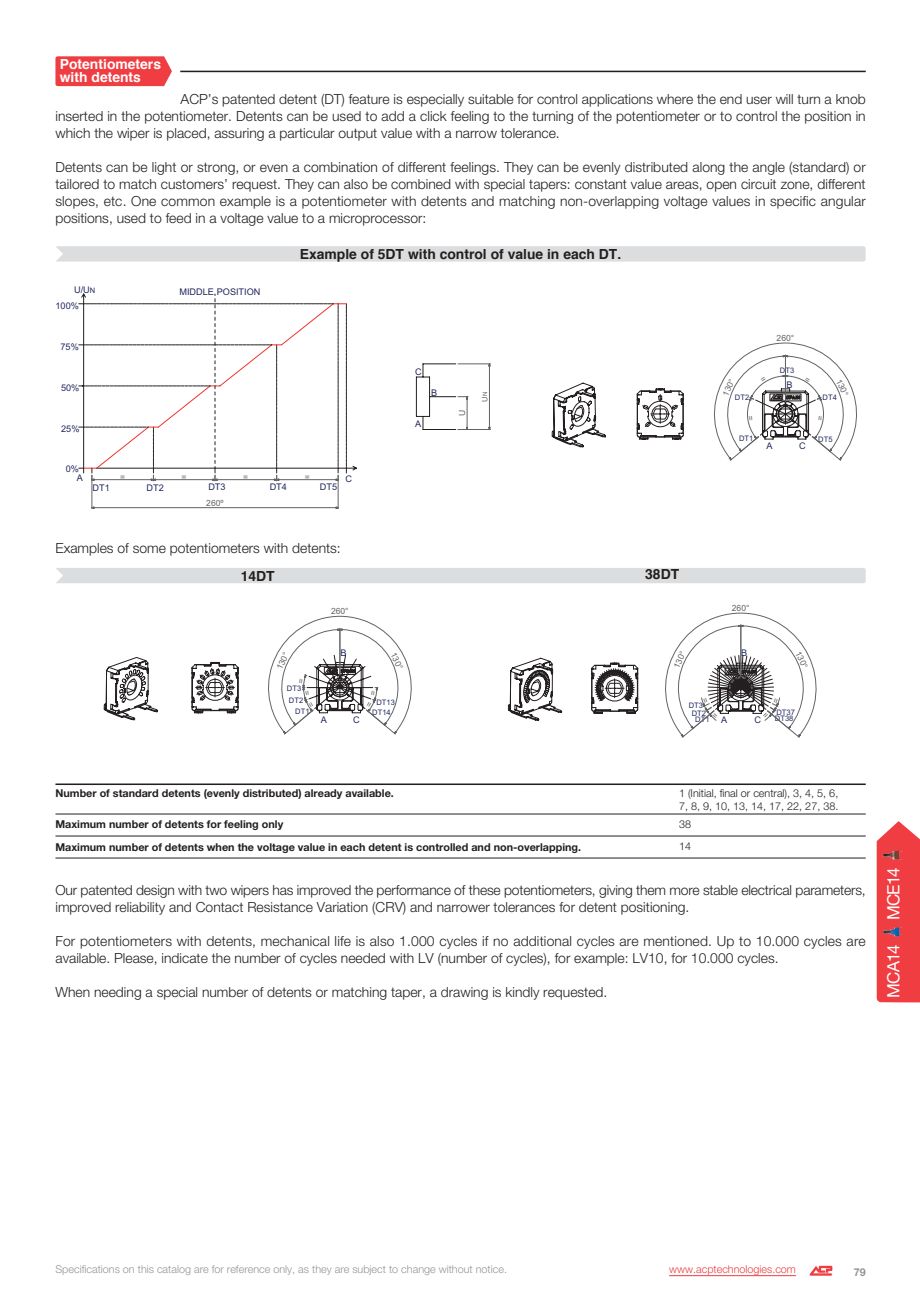
<style>
.page{position:relative;width:920px;height:1301px;background:#fff}
.page>*{position:absolute;margin:0;border:0;box-sizing:border-box;transform-origin:0 0}
.t1{font:16.97px "Helvetica Neue";letter-spacing:-.05em;color:#fff}
.t2{font:300 13.83px/17px "Helvetica Neue";color:#231f20;text-align:justify}
.t3{font:700 13.83px "Helvetica";color:#231f20}
.t4{font:700 13.83px/12.4px "Helvetica";color:#fff}
.t5{font:700 10.85px "Helvetica Neue";color:#231f20}
.t6{font:300 10.85px "Helvetica Neue";color:#939598}
.t7{font:300 10.85px/13px "Helvetica Neue";color:#231f20}
.t8{font:300 10.85px "Helvetica Neue";color:#ef3d42}
.t9{font:700 10.85px "Helvetica Neue";color:#939598}
.t10{font:9.1px "Arial";color:#22295d}
.t11{font:8.58px "Arial";letter-spacing:.005em;color:#626365}
.t12{font:7.52px "Arial";letter-spacing:.01em;color:#22295d}
.t13{font:7.52px "Arial";color:#626365}
.s1{font-size:7.52px}
.s2{font-size:6.12px}
</style>
<div class="page">
<svg style="left:55px;top:56px;width:117px;height:30px;background:#ef464b"></svg>
<hr style="left:180px;top:71px;width:685px;height:1px;background:#231f20">
<svg style="left:809px;top:1265px;width:23px;height:10px"></svg>
<hr style="left:669px;top:1275px;width:127px;height:1px;background:#ef3d42">
<svg style="left:416px;top:363px;width:74px;height:67px"></svg>
<svg style="left:79px;top:293px;width:278px;height:215px"></svg>
<div style="left:56px;top:568px;width:809px;height:15px;background:#dcddde"></div>
<hr style="left:55px;top:813px;width:810px;height:1px;background:#231f20">
<hr style="left:55px;top:783px;width:810px;height:2px;background:#231f20">
<hr style="left:55px;top:835px;width:810px;height:1px;background:#231f20">
<hr style="left:55px;top:857px;width:810px;height:1px;background:#231f20">
<div style="left:56px;top:246px;width:809px;height:15px;background:#dcddde"></div>
<svg style="left:876px;top:821px;width:44px;height:181px;background:#f04b4f"></svg>
<img style="left:883px;top:927px;width:19px;height:9px">
<img style="left:883px;top:850px;width:19px;height:9px">
<svg style="left:552px;top:342px;width:305px;height:118px"></svg>
<svg style="left:104px;top:617px;width:308px;height:117px"></svg>
<svg style="left:508px;top:613px;width:309px;height:124px"></svg>
<p class="t4" style="left:60px;top:59px;width:103px">Potentiometers with detents</p>
<p class="t2" style="left:55px;top:92px;width:811px;text-indent:125px">ACP’s patented detent (DT) feature is especially suitable for control applications where the end user will turn a knob inserted in the potentiometer. Detents can be used to add a click feeling to the turning of the potentiometer or to control the position in which the wiper is placed, assuring a particular output value with a narrow tolerance.</p>
<p class="t2" style="left:55px;top:160px;width:811px">Detents can be light or strong, or even a combination of different feelings. They can be evenly distributed along the angle (standard) or tailored to match customers’ request. They can also be combined with special tapers: constant value areas, open circuit zone, different slopes, etc. One common example is a potentiometer with detents and matching non-overlapping voltage values in specific angular positions, used to feed in a voltage value to a microprocessor:</p>
<p class="t10" style="left:74px;top:286px;width:23px">U/U<span class="s1">N</span></p>
<p class="t10" style="left:55px;top:303px;width:25px">100%</p>
<p class="t10" style="left:60px;top:344px;width:20px">75%</p>
<p class="t10" style="left:61px;top:385px;width:20px">50%</p>
<p class="t10" style="left:61px;top:425px;width:20px">25%</p>
<p class="t10" style="left:66px;top:466px;width:15px">0%</p>
<p class="t10" style="left:179px;top:288px;width:82px">MIDDLE POSITION</p>
<p class="t3" style="left:300px;top:248px;width:323px">Example of 5DT with control of value in each DT.</p>
<p class="t10" style="left:415px;top:369px;width:8px">C</p>
<p class="t10" style="left:415px;top:420px;width:8px">A</p>
<p class="t10" style="left:431px;top:390px;width:8px">B</p>
<p class="t13" style="left:482px;top:401px;width:11px;rotate:-90deg">U<span class="s2">N</span></p>
<p class="t11" style="left:459px;top:416px;width:8px;rotate:-90deg">U</p>
<p class="t10" style="left:77px;top:475px;width:8px">A</p>
<p class="t10" style="left:345px;top:475px;width:8px">C</p>
<p class="t11" style="left:120px;top:473px;width:6px">=</p>
<p class="t11" style="left:182px;top:473px;width:6px">=</p>
<p class="t11" style="left:243px;top:473px;width:6px">=</p>
<p class="t11" style="left:305px;top:473px;width:6px">=</p>
<p class="t10" style="left:93px;top:485px;width:19px">DT1</p>
<p class="t10" style="left:147px;top:484px;width:19px">DT2</p>
<p class="t10" style="left:208px;top:484px;width:19px">DT3</p>
<p class="t10" style="left:270px;top:484px;width:19px">DT4</p>
<p class="t10" style="left:320px;top:484px;width:19px">DT5</p>
<p class="t11" style="left:206px;top:499px;width:19px">260º</p>
<p class="t2" style="left:55px;top:540px;width:287px">Examples of some potentiometers with detents:</p>
<p class="t3" style="left:241px;top:570px;width:35px">14DT</p>
<p class="t3" style="left:645px;top:569px;width:35px">38DT</p>
<p class="t11" style="left:331px;top:608px;width:19px">260°</p>
<p class="t11" style="left:776px;top:335px;width:19px">260°</p>
<p class="t12" style="left:780px;top:368px;width:16px">DT3</p>
<p class="t11" style="left:722px;top:394px;width:19px;rotate:-65deg">130°</p>
<p class="t11" style="left:841px;top:378px;width:19px;rotate:65deg">130°</p>
<p class="t10" style="left:786px;top:381px;width:8px">B</p>
<p class="t12" style="left:735px;top:394px;width:16px">DT2</p>
<p class="t12" style="left:822px;top:395px;width:16px">DT4</p>
<p class="t12" style="left:818px;top:436px;width:16px">DT5</p>
<p class="t12" style="left:739px;top:436px;width:16px">DT1</p>
<p class="t10" style="left:766px;top:442px;width:8px">A</p>
<p class="t10" style="left:799px;top:442px;width:8px">C</p>
<p class="t11" style="left:732px;top:605px;width:19px">260°</p>
<p class="t10" style="left:341px;top:649px;width:8px">B</p>
<p class="t11" style="left:276px;top:667px;width:19px;rotate:-65deg">130°</p>
<p class="t11" style="left:396px;top:651px;width:19px;rotate:65deg">130°</p>
<p class="t10" style="left:741px;top:649px;width:8px">B</p>
<p class="t11" style="left:673px;top:666px;width:19px;rotate:-65deg">130°</p>
<p class="t11" style="left:800px;top:650px;width:19px;rotate:65deg">130°</p>
<p class="t12" style="left:287px;top:685px;width:16px">DT3</p>
<p class="t12" style="left:289px;top:697px;width:16px">DT2</p>
<p class="t12" style="left:295px;top:709px;width:16px">DT1</p>
<p class="t10" style="left:321px;top:716px;width:8px">A</p>
<p class="t10" style="left:353px;top:716px;width:8px">C</p>
<p class="t12" style="left:376px;top:699px;width:20px">DT13</p>
<p class="t12" style="left:372px;top:710px;width:20px">DT14</p>
<p class="t12" style="left:688px;top:703px;width:16px">DT3</p>
<p class="t12" style="left:691px;top:710px;width:16px">DT2</p>
<p class="t12" style="left:695px;top:717px;width:16px">DT1</p>
<p class="t10" style="left:721px;top:716px;width:8px">A</p>
<p class="t10" style="left:754px;top:716px;width:8px">C</p>
<p class="t12" style="left:776px;top:709px;width:20px">DT37</p>
<p class="t12" style="left:775px;top:716px;width:20px">DT38</p>
<p class="t5" style="left:55px;top:789px;width:340px">Number of standard detents (evenly distributed) already available.</p>
<p class="t5" style="left:55px;top:820px;width:229px">Maximum number of detents for feeling only</p>
<p class="t7" style="left:679px;top:788px;width:161px">1 (Initial, final or central), 3, 4, 5, 6,<br>7, 8, 9, 10, 13, 14, 17, 22, 27, 38.</p>
<p class="t7" style="left:679px;top:818px;width:14px">38</p>
<p class="t5" style="left:55px;top:842px;width:527px">Maximum number of detents when the voltage value in each detent is controlled and non-overlapping.</p>
<p class="t7" style="left:679px;top:840px;width:14px">14</p>
<p class="t2" style="left:55px;top:883px;width:811px">Our patented design with two wipers has improved the performance of these potentiometers, giving them more stable electrical parameters, improved reliability and Contact Resistance Variation (CRV) and narrower tolerances for detent positioning.</p>
<p class="t2" style="left:55px;top:934px;width:811px">For potentiometers with detents, mechanical life is also 1.000 cycles if no additional cycles are mentioned. Up to 10.000 cycles are available. Please, indicate the number of cycles needed with LV (number of cycles), for example: LV10, for 10.000 cycles.</p>
<p class="t2" style="left:55px;top:984px;width:553px">When needing a special number of detents or matching taper, a drawing is kindly requested.</p>
<p class="t1" style="left:887px;top:920px;width:54px;rotate:-90deg">MCE14</p>
<p class="t1" style="left:887px;top:997px;width:55px;rotate:-90deg">MCA14</p>
<p class="t6" style="left:55px;top:1265px;width:453px">Specifications on this catalog are for reference only, as they are subject to change without notice.</p>
<p class="t8" style="left:669px;top:1265px;width:128px">www.acptechnologies.com</p>
<p class="t9" style="left:853px;top:1267px;width:14px">79</p>
</div>
